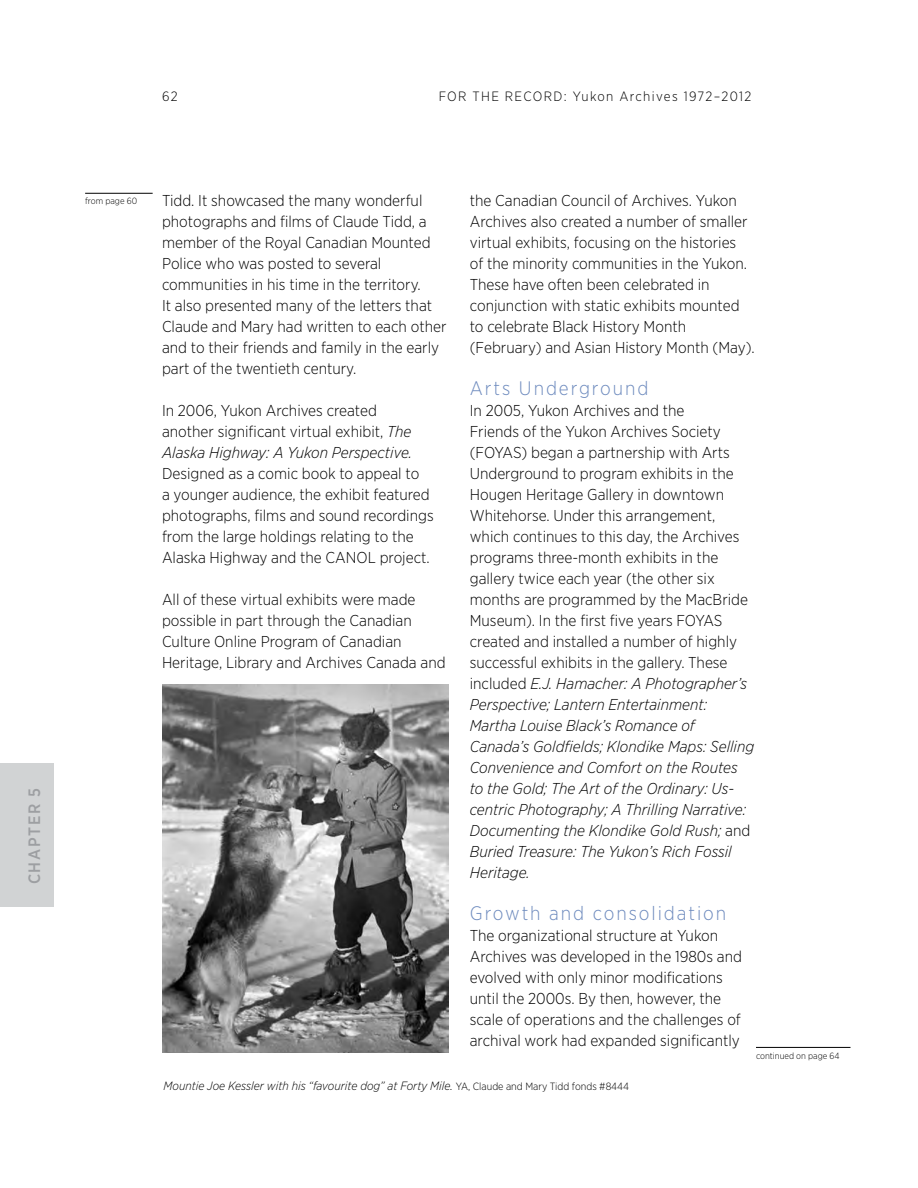
<style>
.page{position:relative;width:918px;height:1188px;background:#fff}
.page>*{position:absolute;margin:0;border:0;box-sizing:border-box;transform-origin:0 0}
.t1{font:300 19.5px "Gotham Narrow";letter-spacing:.1em;color:#6e8bbe}
.t2{font:500 16.5px "Gotham Narrow";letter-spacing:.1em;color:#9d9fa2}
.t3{font:300 15.75px/21px "Gotham Narrow";color:#000}
.t4{font:300 13.5px "Gotham Narrow";letter-spacing:.1em;color:#000}
.t5{font:italic 300 12px "Gotham Narrow";color:#000}
.t6{font:300 9px "Gotham Narrow";color:#000}
.s1{font-style:italic}
.s2{font-style:normal;font-size:10.5px}
</style>
<div class="page">
<div style="left:0;top:763px;width:54px;height:144px;background:#d1d3d4"></div>
<hr style="left:756px;top:1047px;width:94px;height:1px;background:#000">
<hr style="left:85px;top:193px;width:68px;height:1px;background:#000">
<img style="left:162px;top:684px;width:286px;height:369px">
<p class="t2" style="left:24px;top:884px;width:98px;rotate:-90deg">Chapter 5</p>
<p class="t4" style="left:162px;top:88px;width:17px">62</p>
<p class="t4" style="left:439px;top:88px;width:6px">for</p>
<p class="t4" style="left:473px;top:88px;width:7px">the</p>
<p class="t4" style="left:505px;top:88px;width:4px">record</p>
<p class="t4" style="left:564px;top:88px;width:189px">: Yukon Archives 1972–2012</p>
<p class="t6" style="left:85px;top:196px;width:54px">from page 60</p>
<p class="t3" style="left:162px;top:190px;width:286px">Tidd. It showcased the many wonderful photographs and films of Claude Tidd, a member of the Royal Canadian Mounted Police who was posted to several communities in his time in the territory.<br>It also presented many of the letters that Claude and Mary had written to each other and to their friends and family in the early part of the twentieth century.</p>
<p class="t3" style="left:162px;top:400px;width:252px">In 2006, Yukon Archives created another significant virtual exhibit, <span class="s1">The<br>Alaska Highway: A Yukon Perspective.</span></p>
<p class="t3" style="left:162px;top:463px;width:273px">Designed as a comic book to appeal to<br>a younger audience, the exhibit featured photographs, films and sound recordings from the large holdings relating to the Alaska Highway and the CANOL project.</p>
<p class="t3" style="left:162px;top:589px;width:285px">All of these virtual exhibits were made possible in part through the Canadian Culture Online Program of Canadian Heritage, Library and Archives Canada and</p>
<p class="t3" style="left:470px;top:190px;width:286px">the Canadian Council of Archives. Yukon Archives also created a number of smaller virtual exhibits, focusing on the histories<br>of the minority communities in the Yukon.<br>These have often been celebrated in conjunction with static exhibits mounted to celebrate Black History Month (February) and Asian History Month (May).</p>
<p class="t1" style="left:470px;top:376px;width:180px">Arts Underground</p>
<p class="t3" style="left:470px;top:400px;width:286px">In 2005, Yukon Archives and the<br>Friends of the Yukon Archives Society (FOYAS) began a partnership with Arts Underground to program exhibits in the Hougen Heritage Gallery in downtown Whitehorse. Under this arrangement, which continues to this day, the Archives programs three-month exhibits in the gallery twice each year (the other six months are programmed by the MacBride Museum). In the first five years FOYAS created and installed a number of highly successful exhibits in the gallery. These included <span class="s1">E.J. Hamacher: A Photographer’s Perspective; Lantern Entertainment:<br>Martha Louise Black’s Romance of Canada’s Goldfields; Klondike Maps: Selling Convenience and Comfort on the Routes to the Gold; The Art of the Ordinary: Us&shy;centric Photography; A Thrilling Narrative:<br>Documenting the Klondike Gold Rush;</span> and <span class="s1">Buried Treasure: The Yukon’s Rich Fossil Heritage.</span></p>
<p class="t1" style="left:470px;top:901px;width:258px">Growth and consolidation</p>
<p class="t3" style="left:470px;top:925px;width:274px">The organizational structure at Yukon Archives was developed in the 1980s and evolved with only minor modifications until the 2000s. By then, however, the scale of operations and the challenges of archival work had expanded significantly</p>
<p class="t6" style="left:756px;top:1050px;width:85px">continued on page 64</p>
<p class="t5" style="left:164px;top:1078px;width:467px">Mountie Joe Kessler with his “favourite dog” at Forty Mile. <span class="s2">YA, Claude and Mary Tidd fonds #8444</span></p>
</div>
